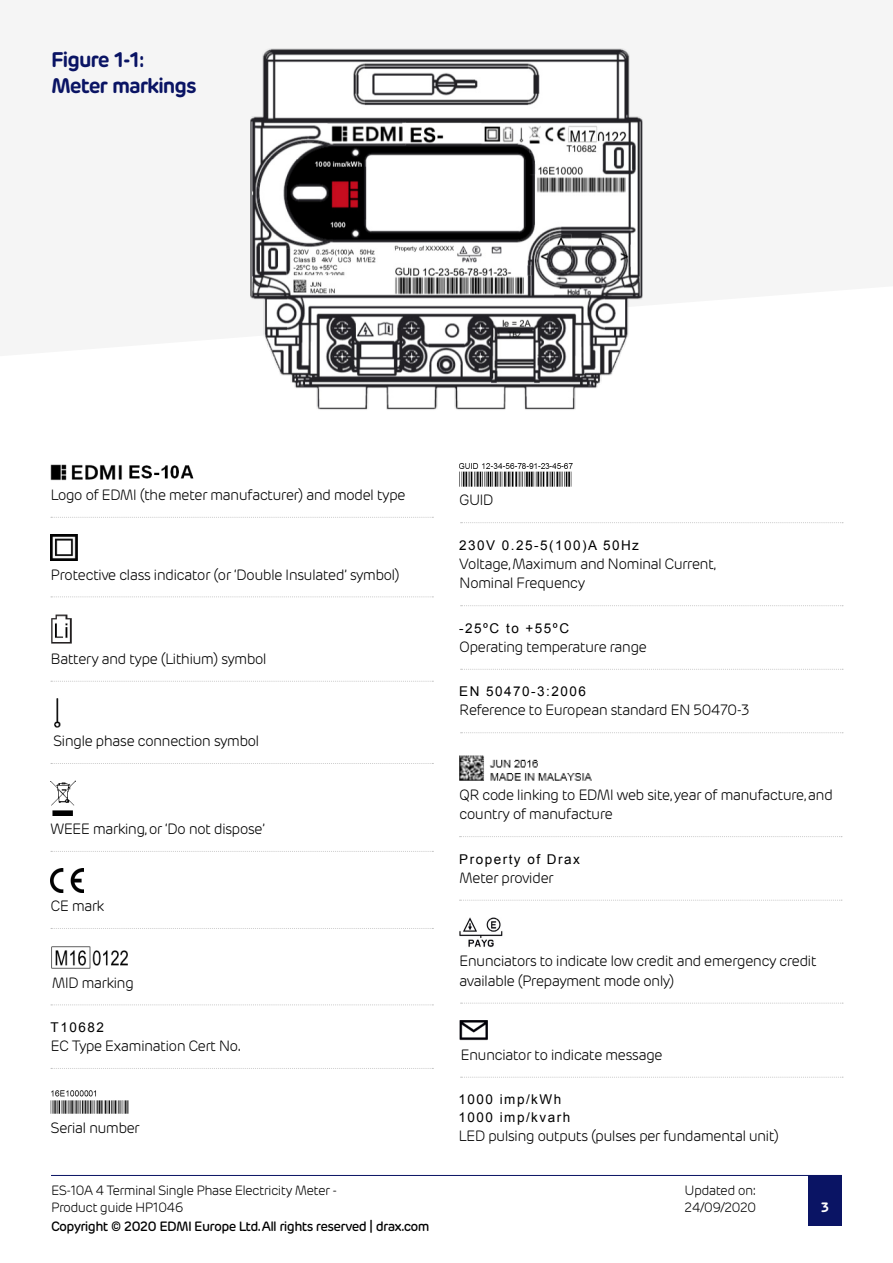
<style>
.page{position:relative;width:893px;height:1263px;background:#fff}
.page>*{position:absolute;margin:0;border:0;box-sizing:border-box;transform-origin:0 0}
.t1{font:700 21px/25.5px "Rubrik New";letter-spacing:-.05em;color:#0a1464}
.t2{font:300 15px/19.5px "Rubrik New";letter-spacing:-.05em;color:#000}
.t3{font:13.5px/18px "Arial";letter-spacing:.11em;color:#000}
.t4{font:300 13.5px/16.5px "Rubrik New";letter-spacing:-.05em;color:#000}
.t5{font:500 13.5px "Rubrik New";letter-spacing:-.05em;color:#000}
.t6{font:700 13.5px "Rubrik New";color:#fff}
</style>
<div class="page">
<img style="left:51px;top:464px;width:143px;height:17px">
<svg style="left:51px;top:517px;width:382px;height:1px"></svg>
<img style="left:51px;top:535px;width:26px;height:25px">
<svg style="left:51px;top:597px;width:382px;height:1px"></svg>
<img style="left:51px;top:614px;width:21px;height:30px">
<svg style="left:51px;top:681px;width:382px;height:1px"></svg>
<img style="left:54px;top:698px;width:7px;height:29px">
<svg style="left:51px;top:851px;width:382px;height:1px"></svg>
<img style="left:51px;top:781px;width:24px;height:34px">
<img style="left:51px;top:869px;width:32px;height:23px">
<img style="left:51px;top:946px;width:77px;height:22px">
<svg style="left:51px;top:763px;width:382px;height:1px"></svg>
<svg style="left:51px;top:1004px;width:382px;height:1px"></svg>
<img style="left:51px;top:1090px;width:78px;height:23px">
<svg style="left:51px;top:1068px;width:382px;height:1px"></svg>
<img style="left:459px;top:463px;width:114px;height:23px">
<svg style="left:461px;top:522px;width:382px;height:1px"></svg>
<svg style="left:461px;top:605px;width:382px;height:1px"></svg>
<svg style="left:461px;top:669px;width:382px;height:1px"></svg>
<img style="left:251px;top:48px;width:391px;height:362px">
<svg style="left:51px;top:928px;width:382px;height:1px"></svg>
<svg style="left:460px;top:836px;width:382px;height:1px"></svg>
<img style="left:459px;top:755px;width:133px;height:26px">
<svg style="left:460px;top:900px;width:382px;height:1px"></svg>
<img style="left:459px;top:917px;width:44px;height:30px">
<svg style="left:461px;top:732px;width:382px;height:1px"></svg>
<svg style="left:461px;top:1077px;width:382px;height:1px"></svg>
<svg style="left:461px;top:1003px;width:382px;height:1px"></svg>
<img style="left:460px;top:1020px;width:28px;height:20px">
<div style="left:808px;top:1175px;width:34px;height:50px;background:#0a1464"></div>
<hr style="left:51px;top:1175px;width:791px;height:1px;background:#0a1464">
<h1 class="t1" style="left:51px;top:47px;width:147px">Figure 1-1:<br>Meter markings</h1>
<p class="t2" style="left:51px;top:485px;width:357px">Logo of EDMI (the meter manufacturer) and model type</p>
<p class="t2" style="left:51px;top:565px;width:351px">Protective class indicator (or ‘Double Insulated’ symbol)</p>
<p class="t2" style="left:51px;top:649px;width:218px">Battery and type (Lithium) symbol</p>
<p class="t2" style="left:53px;top:731px;width:208px">Single phase connection symbol</p>
<p class="t2" style="left:51px;top:819px;width:216px">WEEE marking, or ‘Do not dispose’</p>
<p class="t2" style="left:51px;top:896px;width:55px">CE mark</p>
<p class="t2" style="left:52px;top:973px;width:84px">MID marking</p>
<p class="t3" style="left:51px;top:1018px;width:55px">T10682</p>
<p class="t2" style="left:51px;top:1036px;width:192px">EC Type Examination Cert No.</p>
<p class="t2" style="left:51px;top:1118px;width:91px">Serial number</p>
<p class="t4" style="left:51px;top:1182px;width:288px">ES-10A 4 Terminal Single Phase Electricity Meter -<br>Product guide HP1046</p>
<p class="t5" style="left:51px;top:1218px;width:380px">Copyright © 2020 EDMI Europe Ltd. All rights reserved | drax.com</p>
<p class="t2" style="left:459px;top:491px;width:36px">GUID</p>
<p class="t3" style="left:459px;top:536px;width:181px">230V 0.25-5(100)A 50Hz</p>
<p class="t2" style="left:459px;top:554px;width:259px">Voltage, Maximum and Nominal Current,<br>Nominal Frequency</p>
<p class="t3" style="left:459px;top:619px;width:111px">-25ºC to +55ºC</p>
<p class="t2" style="left:459px;top:637px;width:189px">Operating temperature range</p>
<p class="t3" style="left:459px;top:683px;width:128px">EN 50470-3:2006</p>
<p class="t2" style="left:459px;top:701px;width:292px">Reference to European standard EN 50470-3</p>
<p class="t2" style="left:459px;top:785px;width:375px">QR code linking to EDMI web site, year of manufacture, and country of manufacture</p>
<p class="t3" style="left:459px;top:850px;width:122px">Property of Drax</p>
<p class="t2" style="left:459px;top:868px;width:96px">Meter provider</p>
<p class="t2" style="left:459px;top:952px;width:359px">Enunciators to indicate low credit and emergency credit available (Prepayment mode only)</p>
<p class="t2" style="left:460px;top:1045px;width:204px">Enunciator to indicate message</p>
<p class="t3" style="left:459px;top:1091px;width:113px">1000 imp/kWh<br>1000 imp/kvarh</p>
<p class="t2" style="left:459px;top:1127px;width:322px">LED pulsing outputs (pulses per fundamental unit)</p>
<p class="t4" style="left:685px;top:1182px;width:73px">Updated on:<br>24/09/2020</p>
<p class="t6" style="left:821px;top:1198px;width:10px">3</p>
</div>
